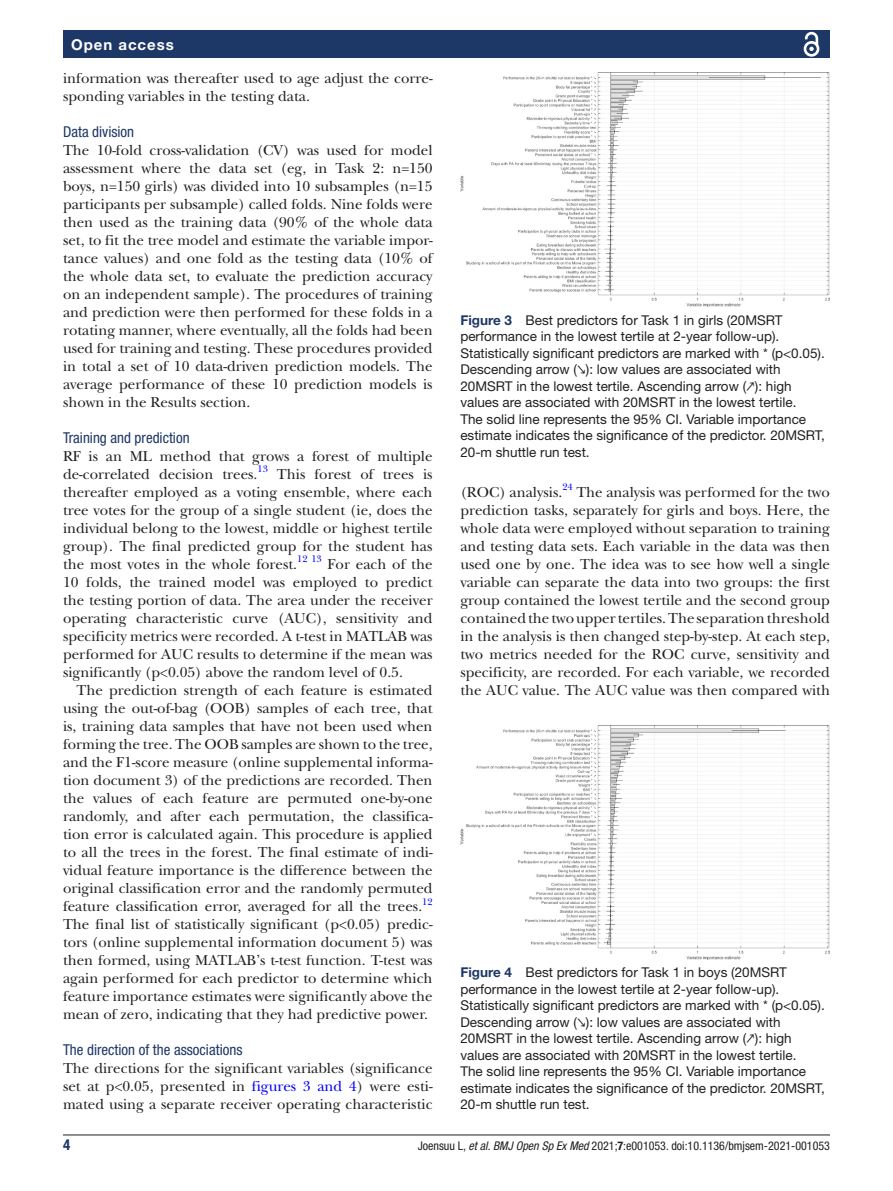
<style>
.page{position:relative;width:893px;height:1191px;background:#fff}
.page>*{position:absolute;margin:0;border:0;box-sizing:border-box;transform-origin:0 0}
.t1{font:15px/18px "New Baskerville";color:#231f20;text-align:justify}
.t2{font:condensed 15px "Helvetica Neue LT Std";color:#1d3766}
.t3{font:700 15px "Helvetica Neue LT Std";letter-spacing:.065em;color:#fff}
.t4{font:700 condensed 15px "Helvetica Neue LT Std";color:#1d3766}
.t5{font:13.5px/16.5px "Helvetica Neue LT Std";color:#231f20}
.t6{font:condensed 12px "Helvetica Neue LT Std";color:#231f20}
.t7{font:9.9px "New Baskerville";color:#00f}
.s1{color:#00f}
.s2{font-weight:700;color:#1d3766}
.s3{font-family:"Cambria"}
.s4{font-style:italic}
.s5{font-weight:700}
</style>
<div class="page">
<hr style="left:63px;top:1134px;width:767px;height:1px;background:#231f20">
<div style="left:63px;top:31px;width:767px;height:27px;background:#1d3766"></div>
<svg style="left:803px;top:31px;width:17px;height:26px"></svg>
<img style="left:460px;top:73px;width:370px;height:234px">
<img style="left:460px;top:725px;width:370px;height:234px">
<p class="t3" style="left:71px;top:35px;width:104px">Open access</p>
<p class="t1" style="left:63px;top:69px;width:371px">information was thereafter used to age adjust the corre&shy;sponding variables in the testing data.</p>
<p class="t2" style="left:63px;top:123px;width:73px">Data division</p>
<p class="t1" style="left:63px;top:141px;width:371px">The 10-fold cross-validation (CV) was used for model assessment where the data set (eg, in Task 2: n=150 boys, n=150 girls) was divided into 10 subsamples (n=15 participants per subsample) called folds. Nine folds were then used as the training data (90% of the whole data set, to fit the tree model and estimate the variable impor&shy;tance values) and one fold as the testing data (10% of the whole data set, to evaluate the prediction accuracy on an independent sample). The procedures of training and prediction were then performed for these folds in a rotating manner, where eventually, all the folds had been used for training and testing. These procedures provided in total a set of 10 data-driven prediction models. The average performance of these 10 prediction models is shown in the Results section.</p>
<p class="t2" style="left:63px;top:429px;width:128px">Training and prediction</p>
<p class="t1" style="left:63px;top:447px;width:371px">RF is an ML method that grows a forest of multiple de-correlated decision trees.</p>
<p class="t7" style="left:258px;top:463px;width:12px">13</p>
<p class="t1" style="left:63px;top:465px;width:371px;text-indent:214px">This forest of trees is thereafter employed as a voting ensemble, where each tree votes for the group of a single student (ie, does the individual belong to the lowest, middle or highest tertile group). The final predicted group for the student has the most votes in the whole forest.</p>
<p class="t7" style="left:297px;top:553px;width:26px">12 13</p>
<p class="t1" style="left:63px;top:555px;width:371px;text-indent:265px">For each of the 10 folds, the trained model was employed to predict the testing portion of data. The area under the receiver operating characteristic curve (AUC), sensitivity and specificity metrics were recorded. A t-test in MATLAB was performed for AUC results to determine if the mean was significantly (p&lt;0.05) above the random level of 0.5.</p>
<p class="t1" style="left:63px;top:681px;width:371px;text-indent:14px">The prediction strength of each feature is estimated using the out-of-bag (OOB) samples of each tree, that is, training data samples that have not been used when forming the tree. The OOB samples are shown to the tree, and the F1-score measure (online supplemental informa&shy;tion document 3) of the predictions are recorded. Then the values of each feature are permuted one-by-one randomly, and after each permutation, the classifica&shy;tion error is calculated again. This procedure is applied to all the trees in the forest. The final estimate of indi&shy;vidual feature importance is the difference between the original classification error and the randomly permuted feature classification error, averaged for all the trees.</p>
<p class="t7" style="left:422px;top:895px;width:12px">12</p>
<p class="t1" style="left:63px;top:915px;width:371px">The final list of statistically significant (p&lt;0.05) predic&shy;tors (online supplemental information document 5) was then formed, using MATLAB’s t-test function. T-test was again performed for each predictor to determine which feature importance estimates were significantly above the mean of zero, indicating that they had predictive power.</p>
<p class="t2" style="left:63px;top:1041px;width:181px">The direction of the associations</p>
<p class="t1" style="left:63px;top:1059px;width:371px">The directions for the significant variables (significance set at p&lt;0.05, presented in <span class="s1">figures 3 and 4</span>) were esti&shy;mated using a separate receiver operating characteristic</p>
<p class="t5" style="left:460px;top:311px;width:366px"><span class="s2">Figure 3</span> Best predictors for Task 1 in girls (20MSRT performance in the lowest tertile at 2-year follow-up).<br>Statistically significant predictors are marked with * (p&lt;0.05).<br>Descending arrow (<span class="s3">↘</span>): low values are associated with 20MSRT in the lowest tertile. Ascending arrow (<span class="s3">↗</span>): high values are associated with 20MSRT in the lowest tertile.<br>The solid line represents the 95% CI. Variable importance estimate indicates the significance of the predictor. 20MSRT, 20-m shuttle run test.</p>
<p class="t1" style="left:460px;top:483px;width:104px">(ROC) analysis.</p>
<p class="t7" style="left:562px;top:481px;width:12px">24</p>
<p class="t1" style="left:460px;top:483px;width:371px;text-indent:116px">The analysis was performed for the two prediction tasks, separately for girls and boys. Here, the whole data were employed without separation to training and testing data sets. Each variable in the data was then used one by one. The idea was to see how well a single variable can separate the data into two groups: the first group contained the lowest tertile and the second group contained the two upper tertiles. The separation threshold in the analysis is then changed step-by-step. At each step, two metrics needed for the ROC curve, sensitivity and specificity, are recorded. For each variable, we recorded the AUC value. The AUC value was then compared with</p>
<p class="t5" style="left:460px;top:964px;width:366px"><span class="s2">Figure 4</span> Best predictors for Task 1 in boys (20MSRT performance in the lowest tertile at 2-year follow-up).<br>Statistically significant predictors are marked with * (p&lt;0.05).<br>Descending arrow (<span class="s3">↘</span>): low values are associated with 20MSRT in the lowest tertile. Ascending arrow (<span class="s3">↗</span>): high values are associated with 20MSRT in the lowest tertile.<br>The solid line represents the 95% CI. Variable importance estimate indicates the significance of the predictor. 20MSRT, 20-m shuttle run test.</p>
<p class="t4" style="left:63px;top:1135px;width:9px">4</p>
<p class="t6" style="left:418px;top:1138px;width:414px">Joensuu L, <span class="s4">et al</span>. <span class="s4">BMJ Open Sp Ex Med</span> 2021;<span class="s5">7</span>:e001053. doi:10.1136/bmjsem-2021-001053</p>
</div>
